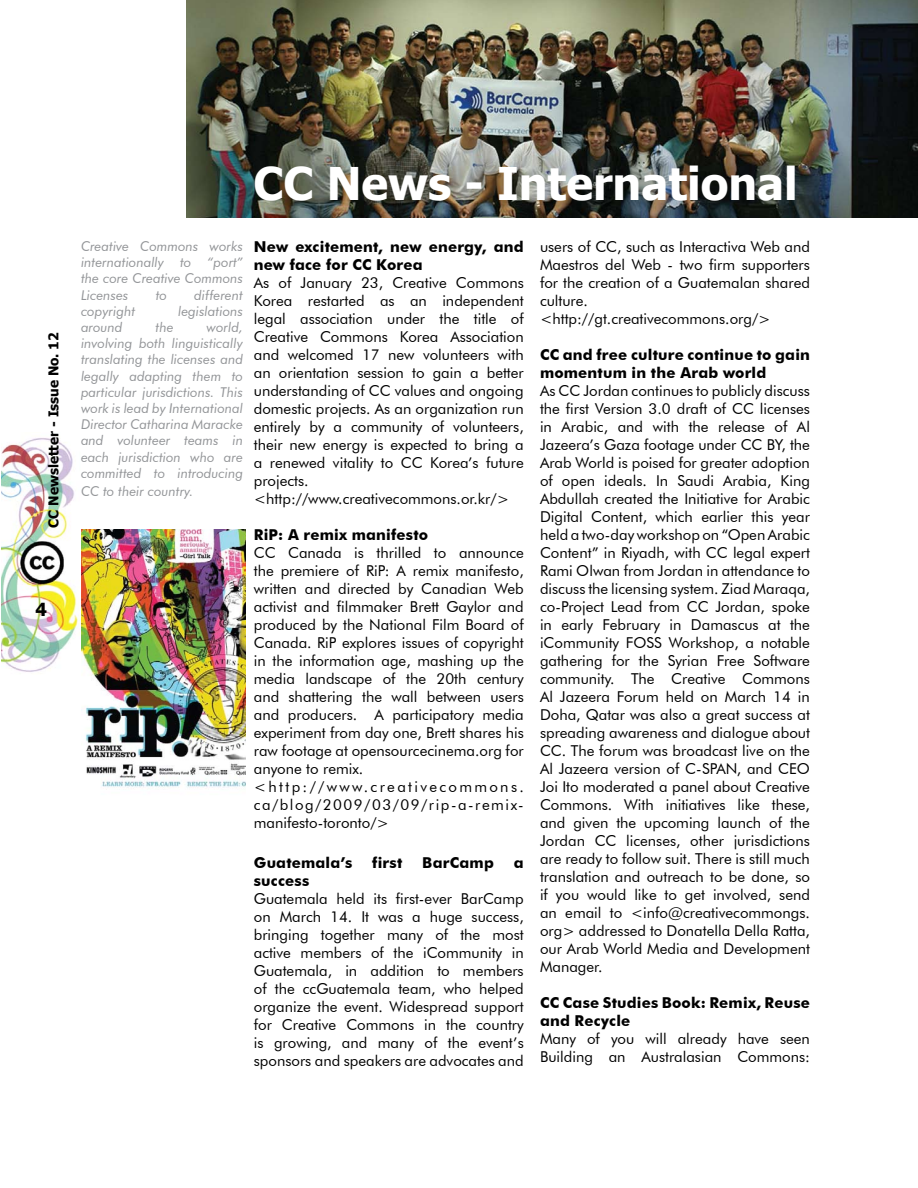
<style>
.page{position:relative;width:918px;height:1188px;background:#fff}
.page>*{position:absolute;margin:0;border:0;box-sizing:border-box;transform-origin:0 0}
.t1{font:700 45px "Tahoma";color:#fff}
.t2{font:700 18px "Tahoma";color:#000}
.t3{font:15px/18px "Futura BT";color:#000}
.t4{font:700 15px/18px "Futura BT";letter-spacing:.01em;color:#000}
.t5{font:italic 13.5px/16.2px "Futura BT";color:#939598;text-align:justify}
.t6{font:700 13.5px "Tahoma";color:#000}
</style>
<div class="page">
<img style="left:186px;top:0;width:732px;height:218px">
<img style="left:2px;top:438px;width:76px;height:234px">
<img style="left:81px;top:529px;width:164px;height:259px">
<p class="t6" style="left:44px;top:528px;width:197px;rotate:-90deg">CC Newsletter - Issue No. 12</p>
<p class="t2" style="left:36px;top:597px;width:13px">4</p>
<h1 class="t1" style="left:253px;top:152px;width:546px">CC News - International</h1>
<p class="t5" style="left:81px;top:238px;width:163px">Creative Commons works internationally to “port” the core Creative Commons Licenses</p>
<p class="t5" style="left:156px;top:287px;width:13px">to</p>
<p class="t5" style="left:194px;top:287px;width:50px">different</p>
<p class="t5" style="left:81px;top:303px;width:56px">copyright</p>
<p class="t5" style="left:178px;top:303px;width:66px">legislations</p>
<p class="t5" style="left:81px;top:319px;width:43px">around</p>
<p class="t5" style="left:156px;top:319px;width:20px">the</p>
<p class="t5" style="left:81px;top:319px;width:164px;text-indent:126px">world, involving both linguistically translating the licenses and legally adapting them to particular jurisdictions. This work is lead by International Director Catharina Maracke and volunteer teams in each jurisdiction who are committed to introducing</p>
<p class="t5" style="left:81px;top:483px;width:114px">CC to their country.</p>
<p class="t4" style="left:254px;top:238px;width:271px">New excitement, new energy, and new face for CC Korea</p>
<p class="t3" style="left:254px;top:274px;width:272px">As of January 23, Creative Commons Korea restarted as an independent legal association under the title of Creative Commons Korea Association and welcomed 17 new volunteers with an orientation session to gain a better understanding of CC values and ongoing domestic projects. As an organization run entirely by a community of volunteers, their new energy is expected to bring a a renewed vitality to CC Korea’s future projects. &lt;http://www.creativecommons.or.kr/&gt;</p>
<p class="t4" style="left:254px;top:526px;width:176px">RiP: A remix manifesto</p>
<p class="t3" style="left:254px;top:544px;width:272px">CC Canada is thrilled to announce the premiere of RiP: A remix manifesto, written and directed by Canadian Web activist and filmmaker Brett Gaylor and produced by the National Film Board of Canada. RiP explores issues of copyright in the information age, mashing up the media landscape of the 20th century and shattering the wall between users and producers. A participatory media experiment from day one, Brett shares his raw footage at opensourcecinema.org for anyone to remix. &lt;http://www.creativecommons. ca/blog/2009/03/09/rip-a-remix&shy;manifesto-toronto/&gt;</p>
<p class="t4" style="left:254px;top:853px;width:100px">Guatemala’s</p>
<p class="t4" style="left:372px;top:853px;width:32px">first</p>
<p class="t4" style="left:422px;top:853px;width:73px">BarCamp</p>
<p class="t4" style="left:514px;top:853px;width:11px">a</p>
<p class="t4" style="left:254px;top:871px;width:57px">success</p>
<p class="t3" style="left:254px;top:889px;width:272px;text-align:justify">Guatemala held its first-ever BarCamp on March 14. It was a huge success, bringing together many of the most active members of the iCommunity in Guatemala, in addition to members of the ccGuatemala team, who helped organize the event. Widespread support for Creative Commons in the country is growing, and many of the event’s sponsors and speakers are advocates and</p>
<p class="t3" style="left:540px;top:238px;width:271px">users of CC, such as Interactiva Web and<br>Maestros del Web - two firm supporters for the creation of a Guatemalan shared culture. &lt;http://gt.creativecommons.org/&gt;</p>
<p class="t4" style="left:540px;top:346px;width:271px">CC and free culture continue to gain momentum in the Arab world</p>
<p class="t3" style="left:540px;top:382px;width:272px;text-align:justify">As CC Jordan continues to publicly discuss the first Version 3.0 draft of CC licenses in Arabic, and with the release of Al Jazeera’s Gaza footage under CC BY, the Arab World is poised for greater adoption of open ideals. In Saudi Arabia, King Abdullah created the Initiative for Arabic Digital Content, which earlier this year held a two-day workshop on “Open Arabic Content” in Riyadh, with CC legal expert Rami Olwan from Jordan in attendance to discuss the licensing system. Ziad Maraqa, co-Project Lead from CC Jordan, spoke in early February in Damascus at the iCommunity FOSS Workshop, a notable gathering for the Syrian Free Software community. The Creative Commons Al Jazeera Forum held on March 14 in Doha, Qatar was also a great success at spreading awareness and dialogue about CC. The forum was broadcast live on the Al Jazeera version of C-SPAN, and CEO Joi Ito moderated a panel about Creative Commons. With initiatives like these, and given the upcoming launch of the Jordan CC licenses, other jurisdictions are ready to follow suit. There is still much translation and outreach to be done, so if you would like to get involved, send an email to &lt;info@creativecommongs. org&gt; addressed to Donatella Della Ratta, our Arab World Media and Development Manager.</p>
<p class="t4" style="left:540px;top:994px;width:272px">CC Case Studies Book: Remix, Reuse and Recycle</p>
<p class="t3" style="left:540px;top:1030px;width:271px">Many of you will already have seen<br>Building an Australasian Commons:</p>
</div>
